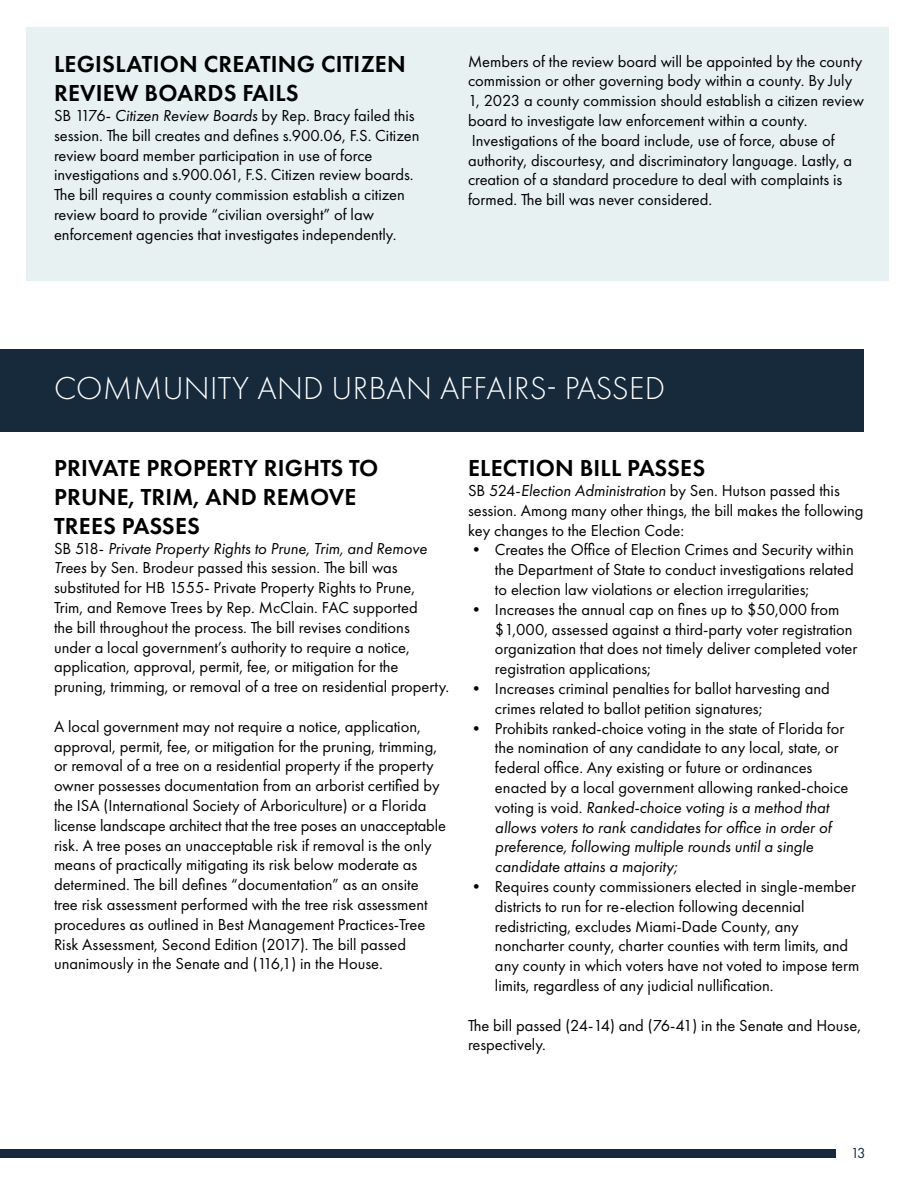
<style>
.page{position:relative;width:918px;height:1188px;background:#fff}
.page>*{position:absolute;margin:0;border:0;box-sizing:border-box;transform-origin:0 0}
.t1{font:300 33px "Futura PT";letter-spacing:.01em;color:#fff}
.t2{font:600 24px/28.8px "Futura PT";letter-spacing:.01em;color:#000}
.t3{font:16.5px/19.8px "Futura PT";color:#000}
.t4{font:15px "Futura PT";color:#162a3c}
.s1{font-style:italic}
</style>
<div class="page">
<div style="left:0;top:1149px;width:836px;height:9px;background:#162a3c"></div>
<div style="left:26px;top:27px;width:863px;height:254px;background:#e7f1f1"></div>
<div style="left:0;top:350px;width:864px;height:82px;background:#162a3c"></div>
<h2 class="t2" style="left:54px;top:50px;width:353px">LEGISLATION CREATING CITIZEN<br>REVIEW BOARDS FAILS</h2>
<p class="t3" style="left:54px;top:105px;width:367px">SB 1176- <span class="s1">Citizen Review Boards</span> by Rep. Bracy failed this session. The bill creates and defines s.900.06, F.S. Citizen review board member participation in use of force investigations and s.900.061, F.S. Citizen review boards.<br>The bill requires a county commission establish a citizen review board to provide “civilian oversight” of law enforcement agencies that investigates independently.</p>
<p class="t3" style="left:468px;top:51px;width:398px">Members of the review board will be appointed by the county commission or other governing body within a county. By July 1, 2023 a county commission should establish a citizen review board to investigate law enforcement within a county.<br>Investigations of the board include, use of force, abuse of authority, discourtesy, and discriminatory language. Lastly, a creation of a standard procedure to deal with complaints is formed. The bill was never considered.</p>
<h1 class="t1" style="left:54px;top:369px;width:613px">COMMUNITY AND URBAN AFFAIRS- PASSED</h1>
<h2 class="t2" style="left:54px;top:454px;width:326px">PRIVATE PROPERTY RIGHTS TO<br>PRUNE, TRIM, AND REMOVE<br>TREES PASSES</h2>
<p class="t3" style="left:54px;top:538px;width:397px">SB 518- <span class="s1">Private Property Rights to Prune, Trim, and Remove Trees</span> by Sen. Brodeur passed this session. The bill was substituted for HB 1555- Private Property Rights to Prune,<br>Trim, and Remove Trees by Rep. McClain. FAC supported<br>the bill throughout the process. The bill revises conditions under a local government’s authority to require a notice, application, approval, permit, fee, or mitigation for the pruning, trimming, or removal of a tree on residential property.</p>
<p class="t3" style="left:54px;top:716px;width:393px">A local government may not require a notice, application, approval, permit, fee, or mitigation for the pruning, trimming, or removal of a tree on a residential property if the property owner possesses documentation from an arborist certified by the ISA (International Society of Arboriculture) or a Florida license landscape architect that the tree poses an unacceptable risk. A tree poses an unacceptable risk if removal is the only means of practically mitigating its risk below moderate as determined. The bill defines “documentation” as an onsite tree risk assessment performed with the tree risk assessment procedures as outlined in Best Management Practices-Tree Risk Assessment, Second Edition (2017). The bill passed unanimously in the Senate and (116,1) in the House.</p>
<h2 class="t2" style="left:468px;top:454px;width:239px">ELECTION BILL PASSES</h2>
<p class="t3" style="left:468px;top:481px;width:397px">SB 524-<span class="s1">Election Administration</span> by Sen. Hutson passed this session. Among many other things, the bill makes the following key changes to the Election Code:</p>
<p class="t3" style="left:495px;top:540px;width:360px;text-align:justify;text-indent:-27px">• Creates the Office of Election Crimes and Security within the Department of State to conduct investigations related to election law violations or election irregularities;</p>
<p class="t3" style="left:495px;top:599px;width:364px;text-indent:-27px">• Increases the annual cap on fines up to $50,000 from $1,000, assessed against a third-party voter registration organization that does not timely deliver completed voter registration applications;</p>
<p class="t3" style="left:495px;top:679px;width:336px;text-indent:-27px">• Increases criminal penalties for ballot harvesting and crimes related to ballot petition signatures;</p>
<p class="t3" style="left:495px;top:718px;width:355px;text-indent:-27px">• Prohibits ranked-choice voting in the state of Florida for the nomination of any candidate to any local, state, or federal office. Any existing or future or ordinances enacted by a local government allowing ranked-choice voting is void. <span class="s1">Ranked-choice voting is a method that allows voters to rank candidates for office in order of preference, following multiple rounds until a single candidate attains a majority;</span></p>
<p class="t3" style="left:495px;top:877px;width:366px;text-indent:-27px">• Requires county commissioners elected in single-member districts to run for re-election following decennial redistricting, excludes Miami-Dade County, any noncharter county, charter counties with term limits, and any county in which voters have not voted to impose term limits, regardless of any judicial nullification.</p>
<p class="t3" style="left:468px;top:1015px;width:395px">The bill passed (24-14) and (76-41) in the Senate and House, respectively.</p>
<p class="t4" style="left:851px;top:1144px;width:16px">13</p>
</div>
